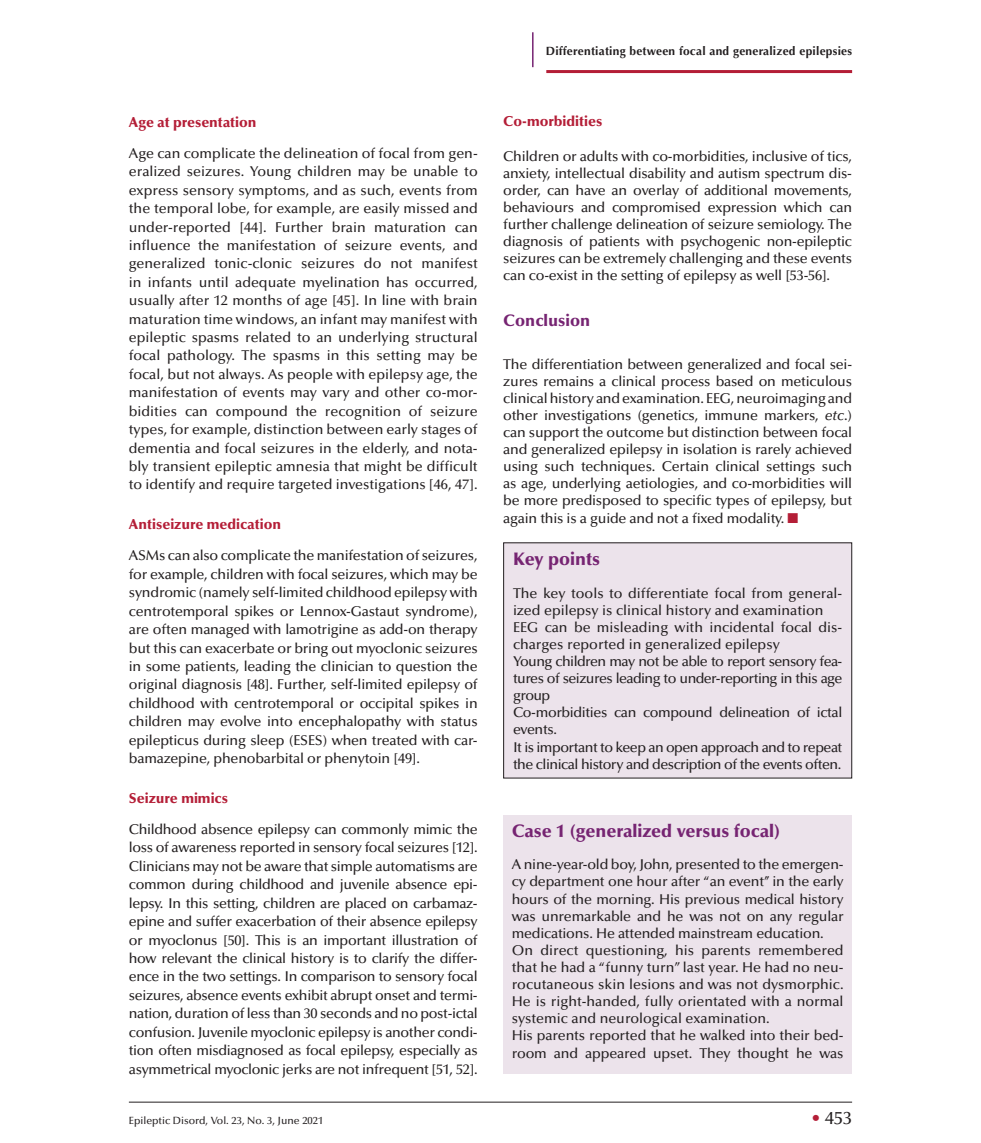
<style>
.page{position:relative;width:981px;height:1143px;background:#fff}
.page>*{position:absolute;margin:0;border:0;box-sizing:border-box;transform-origin:0 0}
.t1{font:900 18px "Optima LT Std";color:#762472}
.t2{font:500 18px "Optima LT Std";color:#231f20}
.t3{font:900 16.5px "Optima LT Std";color:#762472}
.t4{font:500 14.25px/18.5px "Optima LT Std";letter-spacing:-.015em;color:#231f20;text-align:justify}
.t5{font:900 14.25px "Optima LT Std";color:#b41e37}
.t6{font:700 12px "Optima LT Std";letter-spacing:.02em;color:#231f20}
.t7{font:500 10.5px "Optima LT Std";color:#231f20}
.s1{font-style:italic}
.s2{color:#b41e37}
</style>
<div class="page">
<hr style="left:129px;top:1101px;width:723px;height:1px;background:#231f20">
<hr style="left:546px;top:70px;width:306px;height:3px;background:#b41e37">
<hr style="left:532px;top:32px;width:1px;height:35px;background:#762472">
<div style="left:503px;top:542px;width:348px;height:235px;background:#ece3eb"></div>
<div style="left:503px;top:542px;width:349px;height:236px;border:1px solid #231f20"></div>
<div style="left:503px;top:815px;width:349px;height:258px;background:#ece3eb"></div>
<p class="t5" style="left:129px;top:113px;width:129px">Age at presentation</p>
<p class="t4" style="left:129px;top:144px;width:350px">Age can complicate the delineation of focal from gen&shy;eralized seizures. Young children may be unable to express sensory symptoms, and as such, events from the temporal lobe, for example, are easily missed and under-reported [44]. Further brain maturation can influence the manifestation of seizure events, and generalized tonic-clonic seizures do not manifest in infants until adequate myelination has occurred, usually after 12 months of age [45]. In line with brain maturation time windows, an infant may manifest with epileptic spasms related to an underlying structural focal pathology. The spasms in this setting may be focal, but not always. As people with epilepsy age, the manifestation of events may vary and other co-mor&shy;bidities can compound the recognition of seizure types, for example, distinction between early stages of dementia and focal seizures in the elderly, and nota&shy;bly transient epileptic amnesia that might be difficult to identify and require targeted investigations [46, 47].</p>
<p class="t5" style="left:129px;top:516px;width:154px">Antiseizure medication</p>
<p class="t4" style="left:129px;top:546px;width:350px">ASMs can also complicate the manifestation of seizures, for example, children with focal seizures, which may be syndromic (namely self-limited childhood epilepsy with centrotemporal spikes or Lennox-Gastaut syndrome), are often managed with lamotrigine as add-on therapy but this can exacerbate or bring out myoclonic seizures in some patients, leading the clinician to question the original diagnosis [48]. Further, self-limited epilepsy of childhood with centrotemporal or occipital spikes in children may evolve into encephalopathy with status epilepticus during sleep (ESES) when treated with car&shy;bamazepine, phenobarbital or phenytoin [49].</p>
<p class="t5" style="left:129px;top:789px;width:101px">Seizure mimics</p>
<p class="t4" style="left:129px;top:820px;width:350px">Childhood absence epilepsy can commonly mimic the loss of awareness reported in sensory focal seizures [12].<br>Clinicians may not be aware that simple automatisms are common during childhood and juvenile absence epi&shy;lepsy. In this setting, children are placed on carbamaz&shy;epine and suffer exacerbation of their absence epilepsy or myoclonus [50]. This is an important illustration of how relevant the clinical history is to clarify the differ&shy;ence in the two settings. In comparison to sensory focal seizures, absence events exhibit abrupt onset and termi&shy;nation, duration of less than 30 seconds and no post-ictal confusion. Juvenile myoclonic epilepsy is another condi&shy;tion often misdiagnosed as focal epilepsy, especially as asymmetrical myoclonic jerks are not infrequent [51, 52].</p>
<p class="t7" style="left:129px;top:1114px;width:196px">Epileptic Disord, Vol. 23, No. 3, June 2021</p>
<p class="t6" style="left:546px;top:44px;width:308px">Differentiating between focal and generalized epilepsies</p>
<p class="t5" style="left:503px;top:113px;width:101px">Co-morbidities</p>
<p class="t4" style="left:503px;top:148px;width:350px;line-height:17.1px">Children or adults with co-morbidities, inclusive of tics, anxiety, intellectual disability and autism spectrum dis&shy;order, can have an overlay of additional movements, behaviours and compromised expression which can further challenge delineation of seizure semiology. The diagnosis of patients with psychogenic non-epileptic seizures can be extremely challenging and these events can co-exist in the setting of epilepsy as well [53-56].</p>
<p class="t3" style="left:503px;top:310px;width:89px">Conclusion</p>
<p class="t4" style="left:503px;top:355px;width:350px;line-height:17.1px">The differentiation between generalized and focal sei&shy;zures remains a clinical process based on meticulous clinical history and examination. EEG, neuroimaging and other investigations (genetics, immune markers, <span class="s1">etc</span>.) can support the outcome but distinction between focal and generalized epilepsy in isolation is rarely achieved using such techniques. Certain clinical settings such as age, underlying aetiologies, and co-morbidities will be more predisposed to specific types of epilepsy, but again this is a guide and not a fixed modality. <span class="s2">■</span></p>
<p class="t1" style="left:513px;top:548px;width:88px">Key points</p>
<p class="t4" style="left:513px;top:584px;width:331px;line-height:17.1px;text-align:left">The key tools to differentiate focal from general&shy;ized epilepsy is clinical history and examination EEG can be misleading with incidental focal dis&shy;charges reported in generalized epilepsy<br>Young children may not be able to report sensory fea&shy;tures of seizures leading to under-reporting in this age group<br>Co-morbidities can compound delineation of ictal events.<br>It is important to keep an open approach and to repeat the clinical history and description of the events often.</p>
<p class="t1" style="left:511px;top:820px;width:270px">Case 1 (generalized versus focal)</p>
<p class="t4" style="left:511px;top:856px;width:333px;line-height:17.1px;text-align:left">A nine-year-old boy, John, presented to the emergen&shy;cy department one hour after “an event’’ in the early hours of the morning. His previous medical history was unremarkable and he was not on any regular medications. He attended mainstream education.<br>On direct questioning, his parents remembered that he had a “funny turn’’ last year. He had no neu&shy;rocutaneous skin lesions and was not dysmorphic.<br>He is right-handed, fully orientated with a normal systemic and neurological examination.<br>His parents reported that he walked into their bed&shy;room and appeared upset. They thought he was</p>
<p class="t2" style="left:811px;top:1107px;width:42px"><span class="s2">•</span> 453</p>
</div>
